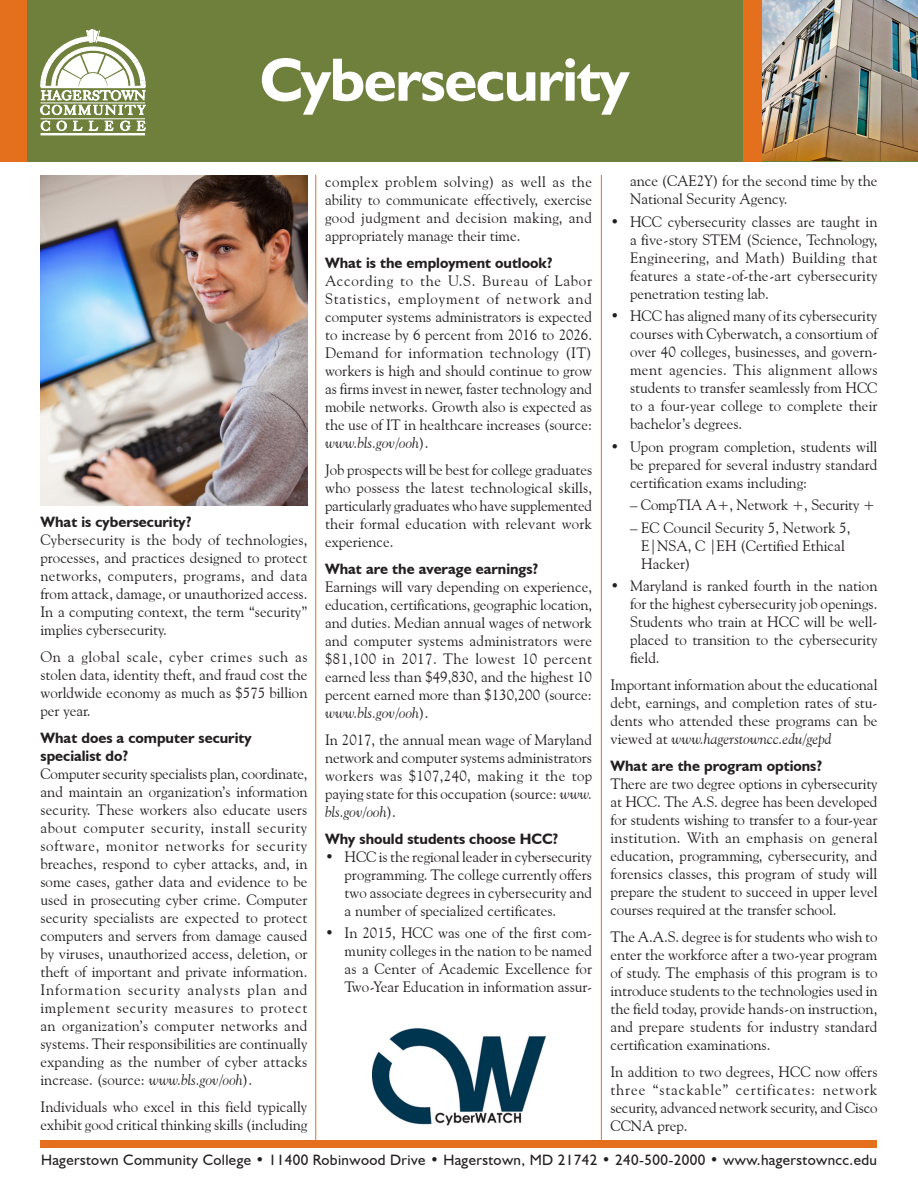
<style>
.page{position:relative;width:918px;height:1188px;background:#fff}
.page>*{position:absolute;margin:0;border:0;box-sizing:border-box;transform-origin:0 0}
.t1{font:700 61.5px "Humanist 521 BT";letter-spacing:-.02em;color:#fff}
.Body_10_12{font:15px/18px "Goudy Old Style BT";color:#231f20;text-align:justify}
.body_Bullet{font:15px/18px "Goudy Old Style BT";color:#231f20;text-align:justify}
.bold_subhead{font:700 15px/18px "Humanist 521 BT";color:#231f20}
.t2{font:15px "Humanist 521 BT";letter-spacing:.025em;color:#231f20}
.s1{font-style:italic}
</style>
<div class="page">
<hr style="left:315px;top:175px;width:1px;height:970px;background:#e4701e">
<hr style="left:601px;top:175px;width:1px;height:970px;background:#e4701e">
<div style="left:40px;top:1140px;width:838px;height:8px;background:#e4701e"></div>
<div style="left:0;top:0;width:918px;height:162px;background:#6f803d"></div>
<div style="left:0;top:0;width:27px;height:162px;background:#e4701e"></div>
<hr style="left:41px;top:118px;width:104px;height:1px;background:#fff">
<hr style="left:41px;top:133px;width:104px;height:2px;background:#fff">
<svg style="left:41px;top:121px;width:104px;height:10px"></svg>
<svg style="left:40px;top:29px;width:106px;height:86px"></svg>
<img style="left:40px;top:176px;width:267px;height:329px">
<img style="left:373px;top:1029px;width:172px;height:97px">
<img style="left:762px;top:0;width:156px;height:161px">
<div style="left:744px;top:0;width:18px;height:162px;background:#e4701e"></div>
<p class="t1" style="left:260px;top:42px;width:371px">Cybersecurity</p>
<p class="bold_subhead" style="left:40px;top:513px;width:153px">What is cybersecurity?</p>
<p class="Body_10_12" style="left:40px;top:531px;width:269px">Cybersecurity is the body of technologies, processes, and practices designed to protect networks, computers, programs, and data from attack, damage, or unauthorized access.<br>In a computing context, the term “security” implies cybersecurity.</p>
<p class="Body_10_12" style="left:40px;top:648px;width:269px">On a global scale, cyber crimes such as stolen data, identity theft, and fraud cost the worldwide economy as much as $575 billion per year.</p>
<p class="bold_subhead" style="left:40px;top:729px;width:213px">What does a computer security specialist do?</p>
<p class="Body_10_12" style="left:40px;top:765px;width:269px">Computer security specialists plan, coordinate, and maintain an organization’s information security. These workers also educate users about computer security, install security software, monitor networks for security breaches, respond to cyber attacks, and, in some cases, gather data and evidence to be used in prosecuting cyber crime. Computer security specialists are expected to protect computers and servers from damage caused by viruses, unauthorized access, deletion, or theft of important and private information.<br>Information security analysts plan and implement security measures to protect an organization’s computer networks and systems. Their responsibilities are continually expanding as the number of cyber attacks increase. (source: <span class="s1">www.bls.gov/ooh</span>).</p>
<p class="Body_10_12" style="left:40px;top:1098px;width:269px">Individuals who excel in this field typically exhibit good critical thinking skills (including</p>
<p class="Body_10_12" style="left:325px;top:172px;width:269px">complex problem solving) as well as the ability to communicate effectively, exercise good judgment and decision making, and appropriately manage their time.</p>
<p class="bold_subhead" style="left:325px;top:253px;width:229px">What is the employment outlook?</p>
<p class="Body_10_12" style="left:325px;top:271px;width:269px">According to the U.S. Bureau of Labor Statistics, employment of network and computer systems administrators is expected to increase by 6 percent from 2016 to 2026.<br>Demand for information technology (IT) workers is high and should continue to grow as firms invest in newer, faster technology and mobile networks. Growth also is expected as the use of IT in healthcare increases (source: <span class="s1">www.bls.gov/ooh</span>).</p>
<p class="Body_10_12" style="left:325px;top:460px;width:269px">Job prospects will be best for college graduates who possess the latest technological skills, particularly graduates who have supplemented their formal education with relevant work experience.</p>
<p class="bold_subhead" style="left:325px;top:559px;width:215px">What are the average earnings?</p>
<p class="Body_10_12" style="left:325px;top:577px;width:269px">Earnings will vary depending on experience, education, certifications, geographic location, and duties. Median annual wages of network and computer systems administrators were $81,100 in 2017. The lowest 10 percent earned less than $49,830, and the highest 10 percent earned more than $130,200 (source: <span class="s1">www.bls.gov/ooh</span>).</p>
<p class="Body_10_12" style="left:325px;top:730px;width:269px">In 2017, the annual mean wage of Maryland network and computer systems administrators workers was $107,240, making it the top paying state for this occupation (source: <span class="s1">www. bls.gov/ooh</span>).</p>
<p class="bold_subhead" style="left:325px;top:829px;width:235px">Why should students choose HCC?</p>
<p class="body_Bullet" style="left:345px;top:847px;width:249px;text-indent:-20px">• HCC is the regional leader in cybersecurity programming. The college currently offers two associate degrees in cybersecurity and a number of specialized certificates.</p>
<p class="body_Bullet" style="left:345px;top:924px;width:249px;text-indent:-20px">• In 2015, HCC was one of the first com&shy;munity colleges in the nation to be named as a Center of Academic Excellence for Two-Year Education in information assur-</p>
<p class="body_Bullet" style="left:630px;top:172px;width:249px">ance (CAE2Y) for the second time by the<br>National Security Agency.</p>
<p class="body_Bullet" style="left:630px;top:212px;width:249px;text-indent:-20px">• HCC cybersecurity classes are taught in a five-story STEM (Science, Technology, Engineering, and Math) Building that features a state-of-the-art cybersecurity penetration testing lab.</p>
<p class="body_Bullet" style="left:630px;top:307px;width:249px;text-indent:-20px">• HCC has aligned many of its cybersecurity courses with Cyberwatch, a consortium of over 40 colleges, businesses, and govern&shy;ment agencies. This alignment allows students to transfer seamlessly from HCC to a four-year college to complete their bachelor’s degrees.</p>
<p class="body_Bullet" style="left:630px;top:437px;width:249px;text-indent:-20px">• Upon program completion, students will be prepared for several industry standard certification exams including:</p>
<p class="body_Bullet" style="left:630px;top:496px;width:247px">– CompTIA A+, Network +, Security +</p>
<p class="body_Bullet" style="left:641px;top:518px;width:211px;text-align:left;text-indent:-11px">– EC Council Security 5, Network 5,<br>E|NSA, C |EH (Certified Ethical<br>Hacker)</p>
<p class="body_Bullet" style="left:630px;top:577px;width:249px;text-indent:-20px">• Maryland is ranked fourth in the nation for the highest cybersecurity job openings.<br>Students who train at HCC will be well&shy;placed to transition to the cybersecurity field.</p>
<p class="body_Bullet" style="left:610px;top:676px;width:269px">Important information about the educational debt, earnings, and completion rates of stu&shy;dents who attended these programs can be viewed at <span class="s1">www.hagerstowncc.edu/gepd</span></p>
<p class="bold_subhead" style="left:610px;top:757px;width:213px">What are the program options?</p>
<p class="Body_10_12" style="left:610px;top:775px;width:269px">There are two degree options in cybersecurity at HCC. The A.S. degree has been developed for students wishing to transfer to a four-year institution. With an emphasis on general education, programming, cybersecurity, and forensics classes, this program of study will prepare the student to succeed in upper level courses required at the transfer school.</p>
<p class="Body_10_12" style="left:610px;top:928px;width:269px">The A.A.S. degree is for students who wish to enter the workforce after a two-year program of study. The emphasis of this program is to introduce students to the technologies used in the field today, provide hands-on instruction, and prepare students for industry standard certification examinations.</p>
<p class="Body_10_12" style="left:610px;top:1063px;width:269px">In addition to two degrees, HCC now offers three “stackable” certificates: network security, advanced network security, and Cisco CCNA prep.</p>
<p class="t2" style="left:41px;top:1151px;width:837px">Hagerstown Community College • 11400 Robinwood Drive • Hagerstown, MD 21742 • 240-500-2000 • www.hagerstowncc.edu</p>
</div>
